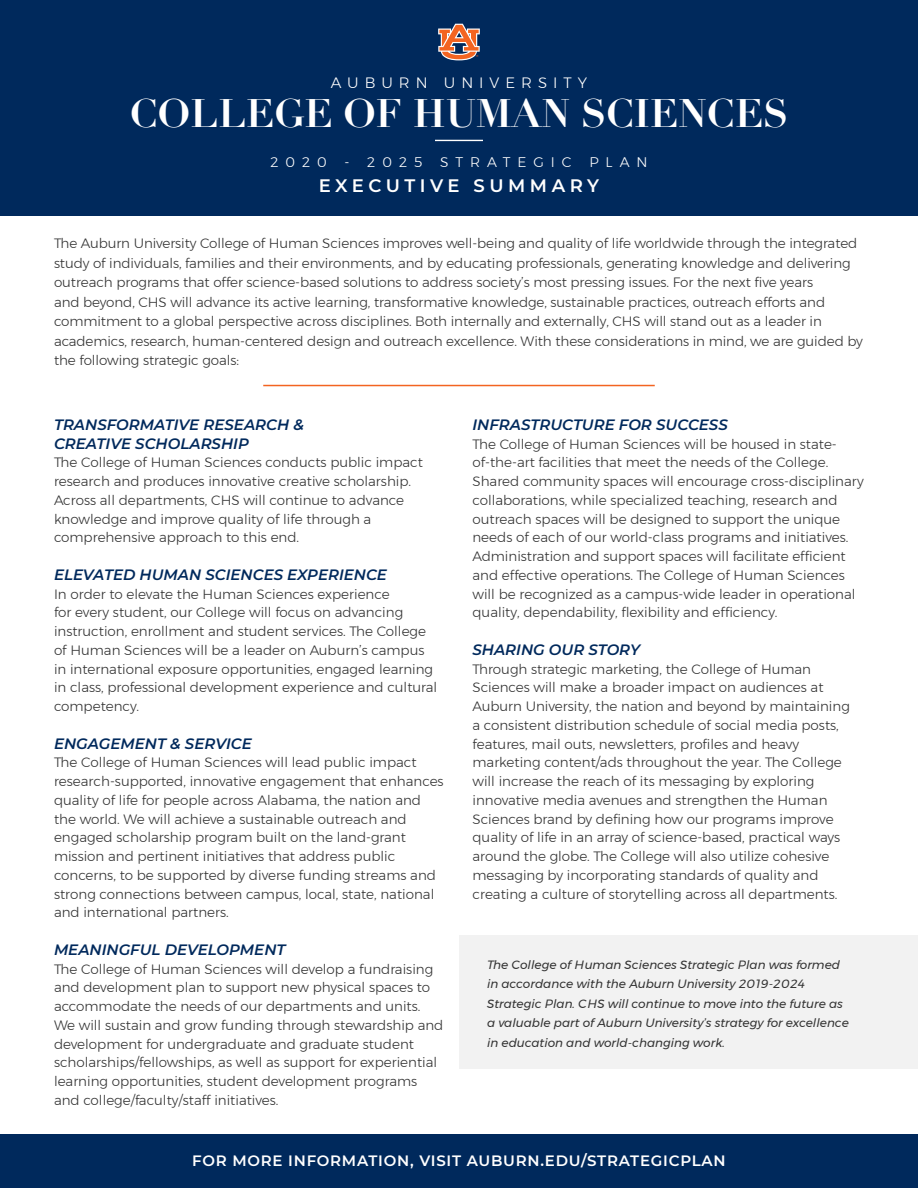
<style>
.page{position:relative;width:918px;height:1188px;background:#fff}
.page>*{position:absolute;margin:0;border:0;box-sizing:border-box;transform-origin:0 0}
.t1{font:700 38.85px "Didot";color:#fff}
.t2{font:600 18px "Montserrat";letter-spacing:.245em;color:#fff}
.t3{font:italic 600 15px/18.8px "Montserrat";color:#00295c}
.t4{font:600 15px "Montserrat";letter-spacing:.05em;color:#fff}
.t5{font:300 15px "Montserrat";letter-spacing:.4em;color:#fff}
.t6{font:300 13.95px "Montserrat";letter-spacing:.5em;color:#fff}
.t7{font:300 13.5px/18.8px "Montserrat";color:#333}
.t8{font:italic 12px/19.5px "Montserrat";color:#333}
</style>
<div class="page">
<div style="left:0;top:0;width:918px;height:216px;background:#00295c"></div>
<hr style="left:435px;top:140px;width:48px;height:1px;background:#fff">
<svg style="left:438px;top:24px;width:42px;height:36px"></svg>
<div style="left:0;top:1134px;width:918px;height:54px;background:#00295c"></div>
<div style="left:459px;top:935px;width:459px;height:134px;background:#f2f2f2"></div>
<hr style="left:263px;top:385px;width:392px;height:1px;background:#f36421">
<p class="t5" style="left:331px;top:71px;width:258px">AUBURN UNIVERSITY</p>
<p class="t1" style="left:130px;top:88px;width:660px">COLLEGE OF HUMAN SCIENCES</p>
<p class="t6" style="left:270px;top:152px;width:58px">2020</p>
<p class="t6" style="left:345px;top:152px;width:79px">- 2025</p>
<p class="t6" style="left:440px;top:152px;width:133px">STRATEGIC</p>
<p class="t6" style="left:589px;top:152px;width:60px">PLAN</p>
<p class="t2" style="left:319px;top:173px;width:282px">EXECUTIVE SUMMARY</p>
<p class="t7" style="left:54px;top:234px;width:810px;line-height:19.5px">The Auburn University College of Human Sciences improves well-being and quality of life worldwide through the integrated study of individuals, families and their environments, and by educating professionals, generating knowledge and delivering outreach programs that offer science-based solutions to address society’s most pressing issues. For the next five years<br>and beyond, CHS will advance its active learning, transformative knowledge, sustainable practices, outreach efforts and commitment to a global perspective across disciplines. Both internally and externally, CHS will stand out as a leader in academics, research, human-centered design and outreach excellence. With these considerations in mind, we are guided by the following strategic goals:</p>
<p class="t3" style="left:54px;top:415px;width:252px">TRANSFORMATIVE RESEARCH &amp;<br>CREATIVE SCHOLARSHIP</p>
<p class="t7" style="left:54px;top:453px;width:371px">The College of Human Sciences conducts public impact research and produces innovative creative scholarship.<br>Across all departments, CHS will continue to advance knowledge and improve quality of life through a comprehensive approach to this end.</p>
<p class="t3" style="left:54px;top:565px;width:334px">ELEVATED HUMAN SCIENCES EXPERIENCE</p>
<p class="t7" style="left:54px;top:584px;width:385px">In order to elevate the Human Sciences experience<br>for every student, our College will focus on advancing instruction, enrollment and student services. The College of Human Sciences will be a leader on Auburn’s campus in international exposure opportunities, engaged learning in class, professional development experience and cultural competency.</p>
<p class="t3" style="left:54px;top:733px;width:199px">ENGAGEMENT &amp; SERVICE</p>
<p class="t7" style="left:54px;top:753px;width:391px">The College of Human Sciences will lead public impact research-supported, innovative engagement that enhances quality of life for people across Alabama, the nation and the world. We will achieve a sustainable outreach and engaged scholarship program built on the land-grant mission and pertinent initiatives that address public concerns, to be supported by diverse funding streams and strong connections between campus, local, state, national and international partners.</p>
<p class="t3" style="left:54px;top:940px;width:233px">MEANINGFUL DEVELOPMENT</p>
<p class="t7" style="left:54px;top:959px;width:391px">The College of Human Sciences will develop a fundraising and development plan to support new physical spaces to accommodate the needs of our departments and units.<br>We will sustain and grow funding through stewardship and development for undergraduate and graduate student scholarships/fellowships, as well as support for experiential learning opportunities, student development programs and college/faculty/staff initiatives.</p>
<p class="t3" style="left:472px;top:415px;width:257px">INFRASTRUCTURE FOR SUCCESS</p>
<p class="t7" style="left:472px;top:434px;width:393px">The College of Human Sciences will be housed in state&shy;of-the-art facilities that meet the needs of the College.<br>Shared community spaces will encourage cross-disciplinary collaborations, while specialized teaching, research and outreach spaces will be designed to support the unique needs of each of our world-class programs and initiatives.<br>Administration and support spaces will facilitate efficient and effective operations. The College of Human Sciences will be recognized as a campus-wide leader in operational quality, dependability, flexibility and efficiency.</p>
<p class="t3" style="left:472px;top:640px;width:169px">SHARING OUR STORY</p>
<p class="t7" style="left:472px;top:659px;width:379px">Through strategic marketing, the College of Human Sciences will make a broader impact on audiences at Auburn University, the nation and beyond by maintaining a consistent distribution schedule of social media posts, features, mail outs, newsletters, profiles and heavy marketing content/ads throughout the year. The College will increase the reach of its messaging by exploring innovative media avenues and strengthen the Human Sciences brand by defining how our programs improve quality of life in an array of science-based, practical ways around the globe. The College will also utilize cohesive messaging by incorporating standards of quality and creating a culture of storytelling across all departments.</p>
<p class="t8" style="left:487px;top:954px;width:363px">The College of Human Sciences Strategic Plan was formed in accordance with the Auburn University 2019-2024<br>Strategic Plan. CHS will continue to move into the future as a valuable part of Auburn University’s strategy for excellence in education and world-changing work.</p>
<p class="t4" style="left:192px;top:1150px;width:535px">FOR MORE INFORMATION, VISIT AUBURN.EDU/STRATEGICPLAN</p>
</div>
